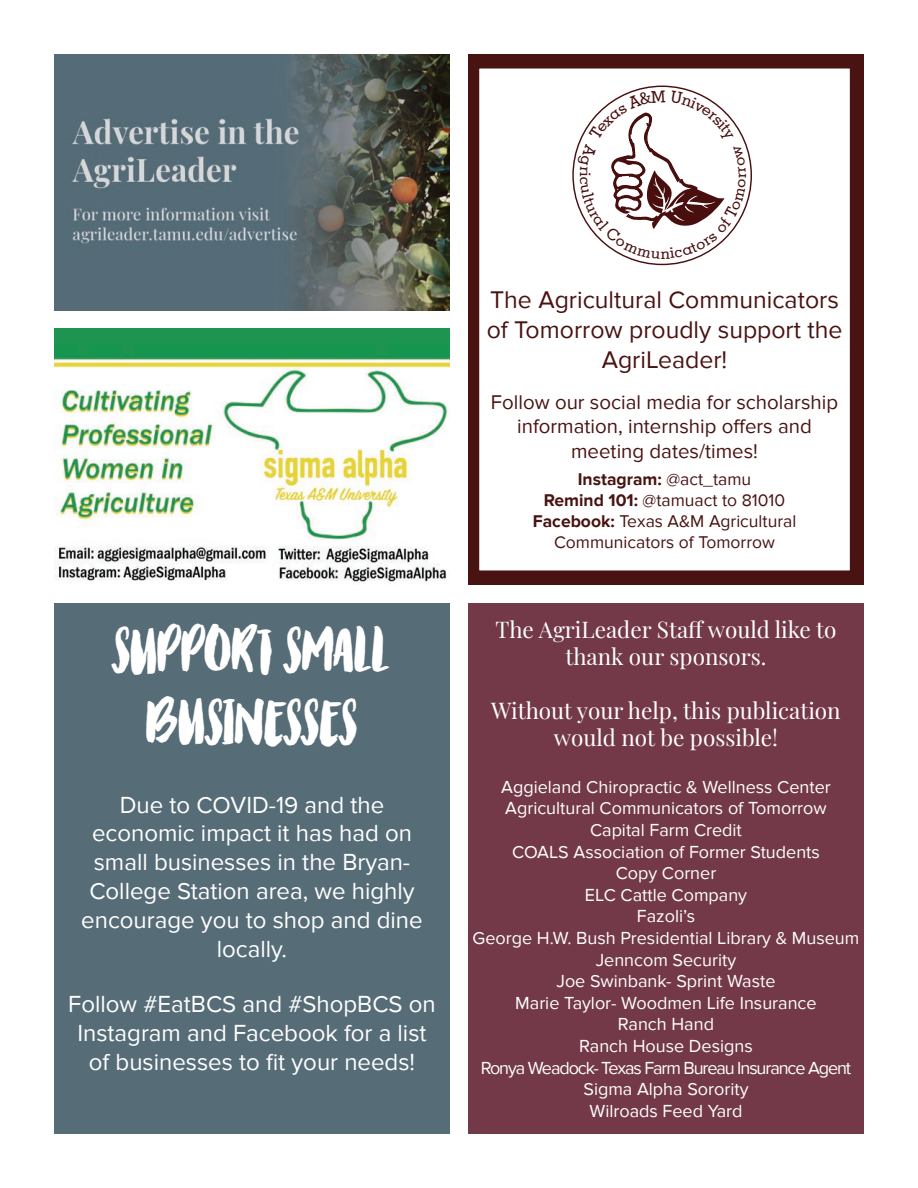
<style>
.page{position:relative;width:918px;height:1188px;background:#fff}
.page>*{position:absolute;margin:0;border:0;box-sizing:border-box;transform-origin:0 0}
.t1{font:24.75px/29.7px "Proxima Nova";color:#491311;text-align:center}
.t2{font:24px/28.8px "Proxima Nova";color:#fff;text-align:center}
.t3{font:22.5px/27px "Playfair Display";color:#fff;text-align:center}
.t4{font:20.4px/24.5px "Proxima Nova";color:#491311;text-align:center}
.t5{font:18px/21.6px "Proxima Nova";color:#fff;text-align:center}
.t6{font:18px "Watercolor";letter-spacing:.005em;color:#fff}
.t7{font:17.55px/21px "Proxima Nova";color:#491311;text-align:center}
.s1{font-weight:700}
</style>
<div class="page">
<hr style="left:917px;top:225px;width:1px;height:43px;background:#003543">
<div style="left:468px;top:603px;width:396px;height:531px;background:#733949"></div>
<svg style="left:468px;top:54px;width:396px;height:531px"></svg>
<div style="left:54px;top:603px;width:396px;height:531px;background:#566c77"></div>
<img style="left:54px;top:54px;width:396px;height:256px">
<div style="left:54px;top:328px;width:396px;height:257px;background:#1d9450"></div>
<img style="left:54px;top:355px;width:396px;height:230px">
<svg style="left:577px;top:90px;width:169px;height:169px"></svg>
<p class="t6" style="left:114px;top:656px;width:277px">SUPPORT SMALL</p>
<p class="t6" style="left:147px;top:728px;width:212px">BUSINESSES</p>
<p class="t2" style="left:81px;top:790px;width:343px">Due to COVID-19 and the economic impact it has had on small businesses in the Bryan-<br>College Station area, we highly encourage you to shop and dine locally.</p>
<p class="t2" style="left:68px;top:990px;width:369px">Follow #EatBCS and #ShopBCS on<br>Instagram and Facebook for a list of businesses to fit your needs!</p>
<p class="t1" style="left:487px;top:285px;width:357px">The Agricultural Communicators of Tomorrow proudly support the<br>AgriLeader!</p>
<p class="t4" style="left:491px;top:390px;width:349px">Follow our social media for scholarship information, internship offers and meeting dates/times!</p>
<p class="t7" style="left:533px;top:469px;width:265px"><span class="s1">Instagram:</span> @act_tamu<br><span class="s1">Remind 101:</span> @tamuact to 81010<br><span class="s1">Facebook:</span> Texas A&amp;M Agricultural<br>Communicators of Tomorrow</p>
<p class="t3" style="left:496px;top:614px;width:342px">The AgriLeader Staff would like to thank our sponsors.</p>
<p class="t3" style="left:491px;top:695px;width:351px">Without your help, this publication would not be possible!</p>
<p class="t5" style="left:473px;top:776px;width:388px">Aggieland Chiropractic &amp; Wellness Center<br>Agricultural Communicators of Tomorrow<br>Capital Farm Credit<br>COALS Association of Former Students<br>Copy Corner<br>ELC Cattle Company<br>Fazoli’s<br>George H.W. Bush Presidential Library &amp; Museum<br>Jenncom Security<br>Joe Swinbank- Sprint Waste<br>Marie Taylor- Woodmen Life Insurance<br>Ranch Hand<br>Ranch House Designs<br>Ronya Weadock- Texas Farm Bureau Insurance Agent<br>Sigma Alpha Sorority<br>Wilroads Feed Yard</p>
</div>
